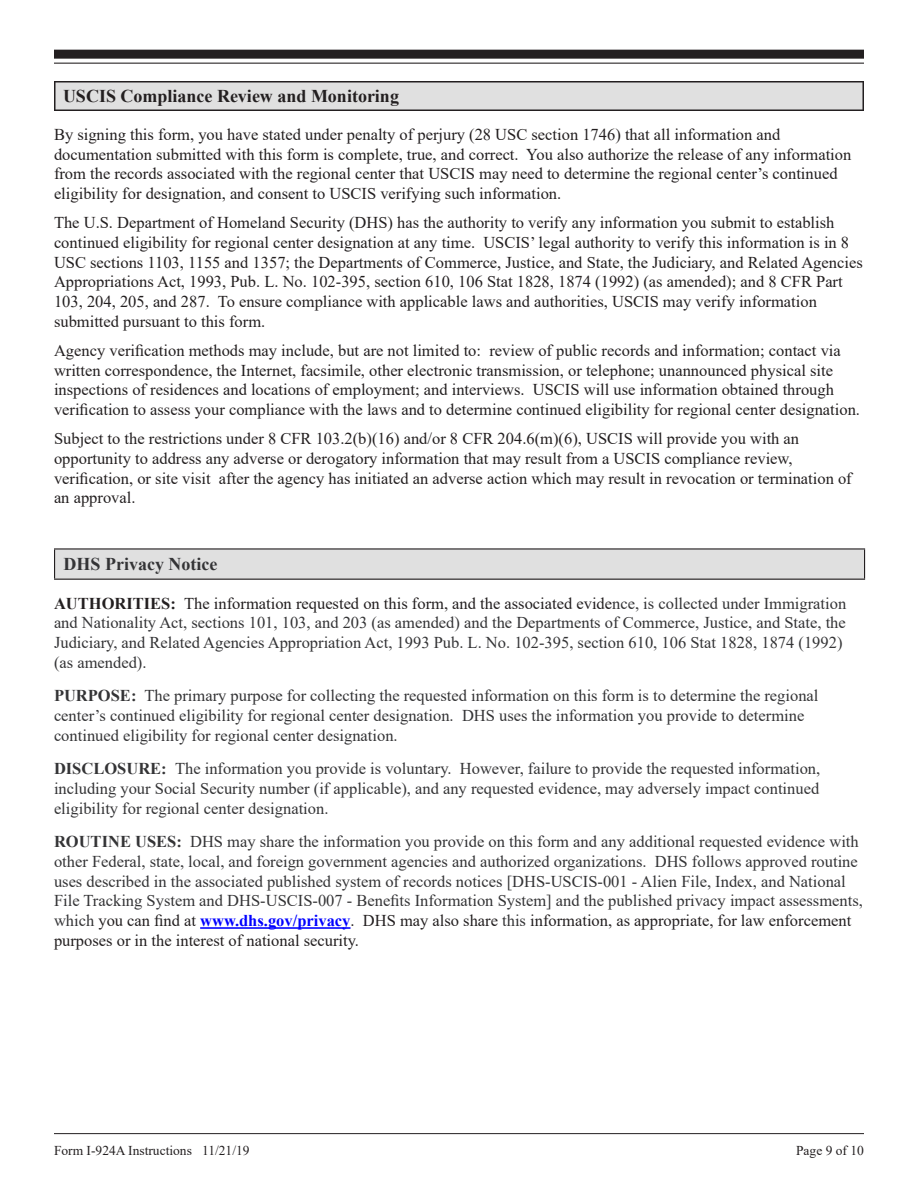
<style>
.page{position:relative;width:918px;height:1188px;background:#fff}
.page>*{position:absolute;margin:0;border:0;box-sizing:border-box;transform-origin:0 0}
.Section_Header_1{font:700 18px "Times New Roman";color:#231f20}
.Section_Heading{font:700 18px "Times New Roman";color:#343436}
.Body_1{font:16.5px/19.8px "Times New Roman";color:#231f20}
.Body_1-2{font:16.5px/19.8px "Times New Roman";color:#343436}
.t1{font:13.5px "Times New Roman";color:#231f20}
.s1{font-weight:700;color:#231f20}
.s2{color:#231f20}
.s3{font-weight:700}
.s4{font-weight:700;color:#00f}
</style>
<div class="page">
<hr style="left:54px;top:1133px;width:810px;height:1px;background:#231f20">
<div style="left:54px;top:50px;width:810px;height:9px;background:#231f20"></div>
<hr style="left:54px;top:63px;width:810px;height:1px;background:#231f20">
<div style="left:54px;top:81px;width:810px;height:30px;background:#231f20"></div>
<div style="left:56px;top:82px;width:806px;height:28px;background:#e0e0e0"></div>
<hr style="left:200px;top:927px;width:151px;height:2px;background:#00f">
<div style="left:55px;top:549px;width:810px;height:30px;background:#e0e0e0"></div>
<hr style="left:54px;top:548px;width:811px;height:2px;background:#231f20">
<svg style="left:54px;top:550px;width:1px;height:29px"></svg>
<svg style="left:864px;top:550px;width:1px;height:29px"></svg>
<hr style="left:54px;top:579px;width:811px;height:1px;background:#231f20">
<h1 class="Section_Header_1" style="left:63px;top:83px;width:338px">USCIS Compliance Review and Monitoring</h1>
<p class="Body_1" style="left:54px;top:124px;width:799px">By signing this form, you have stated under penalty of perjury (28 USC section 1746) that all information and documentation submitted with this form is complete, true, and correct. You also authorize the release of any information from the records associated with the regional center that USCIS may need to determine the regional center’s continued eligibility for designation, and consent to USCIS verifying such information.</p>
<p class="Body_1" style="left:54px;top:212px;width:810px">The U.S. Department of Homeland Security (DHS) has the authority to verify any information you submit to establish continued eligibility for regional center designation at any time. USCIS’ legal authority to verify this information is in 8<br>USC sections 1103, 1155 and 1357; the Departments of Commerce, Justice, and State, the Judiciary, and Related Agencies Appropriations Act, 1993, Pub. L. No. 102-395, section 610, 106 Stat 1828, 1874 (1992) (as amended); and 8 CFR Part 103, 204, 205, and 287. To ensure compliance with applicable laws and authorities, USCIS may verify information submitted pursuant to this form.</p>
<p class="Body_1" style="left:54px;top:340px;width:808px">Agency verification methods may include, but are not limited to: review of public records and information; contact via written correspondence, the Internet, facsimile, other electronic transmission, or telephone; unannounced physical site inspections of residences and locations of employment; and interviews. USCIS will use information obtained through verification to assess your compliance with the laws and to determine continued eligibility for regional center designation.</p>
<p class="Body_1" style="left:54px;top:428px;width:799px">Subject to the restrictions under 8 CFR 103.2(b)(16) and/or 8 CFR 204.6(m)(6), USCIS will provide you with an opportunity to address any adverse or derogatory information that may result from a USCIS compliance review, verification, or site visit after the agency has initiated an adverse action which may result in revocation or termination of an approval.</p>
<h2 class="Section_Heading" style="left:64px;top:551px;width:155px">DHS Privacy Notice</h2>
<p class="Body_1-2" style="left:54px;top:593px;width:794px"><span class="s1">AUTHORITIES:</span> <span class="s2">The information requested on this form, and the associated evide</span>nce, is collected under Immigration and Nationality Act, sections 101, 103, and 203 (as amended) and the Departments of Commerce, Justice, and State, the Judiciary, and Related Agencies Appropriation Act, 1993 Pub. L. No. 102-395, section 610, 106 Stat 1828, 1874 (1992) (as amended).</p>
<p class="Body_1-2" style="left:54px;top:685px;width:766px"><span class="s3">PURPOSE:</span> The primary purpose for collecting the requested information on this form is to determine the regional center’s continued eligibility for regional center designation. DHS uses the information you provide to determine continued eligibility for regional center designation.</p>
<p class="Body_1-2" style="left:54px;top:758px;width:768px;text-align:justify"><span class="s3">DISCLOSURE:</span> The information you provide is voluntary. However, failure to provide the requested information, including your Social Security number (if applicable), and any requested evidence, may adversely impact continued eligibility for regional center designation.</p>
<p class="Body_1-2" style="left:54px;top:831px;width:810px"><span class="s3">ROUTINE USES:</span> DHS may share the information you provide on this form and any additional requested evidence with other Federal, state, local, and foreign government agencies and authorized organizations. DHS follows approved routine uses described in the associated published system of records notices [DHS-USCIS-001 - Alien File, Index, and National File Tracking System and DHS-USCIS-007 - Benefits Information System] and the published privacy impact assessments, which <span class="s2">you can find at</span> <span class="s4">www.dhs.gov/privacy</span><span class="s2">. DHS may also share</span> this <span class="s2">information, as appropriate, for law enforcement purposes or in the interest of national security.</span></p>
<p class="t1" style="left:54px;top:1141px;width:197px">Form I-924A Instructions 11/21/19</p>
<p class="t1" style="left:796px;top:1141px;width:69px">Page 9 of 10</p>
</div>
